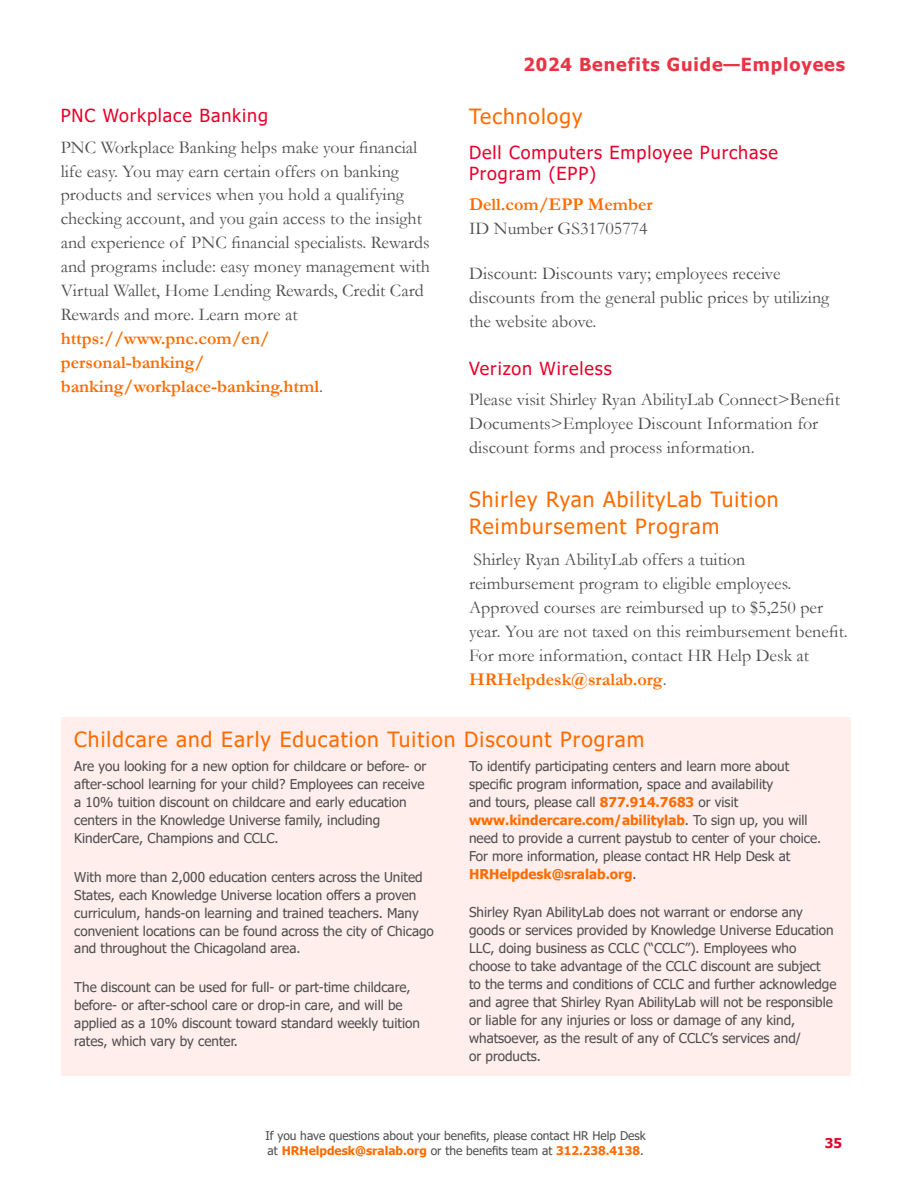
<style>
.page{position:relative;width:918px;height:1188px;background:#fff}
.page>*{position:absolute;margin:0;border:0;box-sizing:border-box;transform-origin:0 0}
.t1{font:21px/27px "Tahoma";letter-spacing:.05em;color:#ff6b00}
.t2{font:18px/24px "Garamond";color:#4d4d4f}
.t3{font:700 18px/24px "Garamond";color:#ff6b00}
.t4{font:18px/21px "Tahoma";letter-spacing:.05em;color:#e8002a}
.t5{font:700 18px "Tahoma";letter-spacing:.05em;color:#e93445}
.t6{font:13.5px/18px "Tahoma";color:#4d4d4f}
.t7{font:700 13.5px "Tahoma";color:#e8002a}
.t8{font:12px/15px "Tahoma";color:#4d4d4f}
.s1{font-weight:400;color:#4d4d4f}
.s2{font-weight:700;color:#ff6b00}
</style>
<div class="page">
<div style="left:61px;top:717px;width:789px;height:359px;background:#ffeeeb"></div>
<h2 class="t4" style="left:61px;top:106px;width:209px">PNC Workplace Banking</h2>
<p class="t2" style="left:61px;top:134px;width:371px">PNC Workplace Banking helps make your financial life easy. You may earn certain offers on banking products and services when you hold a qualifying checking account, and you gain access to the insight and experience of PNC financial specialists. Rewards and programs include: easy money management with Virtual Wallet, Home Lending Rewards, Credit Card Rewards and more. Learn more at</p>
<h2 class="t3" style="left:61px;top:327px;width:264px">https://www.pnc.com/en/ personal-banking/ banking/workplace-banking.html<span class="s1">.</span></h2>
<h2 class="t5" style="left:523px;top:51px;width:323px">2024 Benefits Guide—Employees</h2>
<h1 class="t1" style="left:469px;top:104px;width:115px">Technology</h1>
<h2 class="t4" style="left:469px;top:143px;width:310px">Dell Computers Employee Purchase<br>Program (EPP)</h2>
<h2 class="t3" style="left:469px;top:193px;width:185px">Dell.com/EPP Member</h2>
<h2 class="t2" style="left:469px;top:216px;width:180px">ID Number GS31705774</h2>
<h2 class="t2" style="left:469px;top:260px;width:362px">Discount: Discounts vary; employees receive discounts from the general public prices by utilizing the website above.</h2>
<h2 class="t4" style="left:469px;top:359px;width:144px">Verizon Wireless</h2>
<h2 class="t2" style="left:469px;top:387px;width:372px">Please visit Shirley Ryan AbilityLab Connect&gt;Benefit<br>Documents&gt;Employee Discount Information for discount forms and process information.</h2>
<h1 class="t1" style="left:469px;top:487px;width:311px">Shirley Ryan AbilityLab Tuition<br>Reimbursement Program</h1>
<p class="t2" style="left:469px;top:547px;width:380px">Shirley Ryan AbilityLab offers a tuition reimbursement program to eligible employees.<br>Approved courses are reimbursed up to $5,250 per year. You are not taxed on this reimbursement benefit.<br>For more information, contact HR Help Desk at <span class="s2">HRHelpdesk@sralab.org</span>.</p>
<h1 class="t1" style="left:74px;top:727px;width:572px">Childcare and Early Education Tuition Discount Program</h1>
<p class="t6" style="left:74px;top:758px;width:354px">Are you looking for a new option for childcare or before- or after-school learning for your child? Employees can receive a 10% tuition discount on childcare and early education centers in the Knowledge Universe family, including KinderCare, Champions and CCLC.</p>
<p class="t6" style="left:74px;top:868px;width:361px">With more than 2,000 education centers across the United States, each Knowledge Universe location offers a proven curriculum, hands-on learning and trained teachers. Many convenient locations can be found across the city of Chicago and throughout the Chicagoland area.</p>
<p class="t6" style="left:74px;top:979px;width:347px">The discount can be used for full- or part-time childcare, before- or after-school care or drop-in care, and will be applied as a 10% discount toward standard weekly tuition rates, which vary by center.</p>
<p class="t6" style="left:469px;top:758px;width:351px">To identify participating centers and learn more about specific program information, space and availability<br>and tours, please call <span class="s2">877.914.7683</span> or visit <span class="s2">www.kindercare.com/abilitylab</span>. To sign up, you will need to provide a current paystub to center of your choice.<br>For more information, please contact HR Help Desk at <span class="s2">HRHelpdesk@sralab.org</span>.</p>
<p class="t6" style="left:469px;top:904px;width:369px">Shirley Ryan AbilityLab does not warrant or endorse any goods or services provided by Knowledge Universe Education LLC, doing business as CCLC (“CCLC”). Employees who choose to take advantage of the CCLC discount are subject<br>to the terms and conditions of CCLC and further acknowledge and agree that Shirley Ryan AbilityLab will not be responsible or liable for any injuries or loss or damage of any kind, whatsoever, as the result of any of CCLC’s services and/<br>or products.</p>
<p class="t8" style="left:265px;top:1129px;width:382px">If you have questions about your benefits, please contact HR Help Desk at <span class="s2">HRHelpdesk@sralab.org</span> or the benefits team at <span class="s2">312.238.4138</span>.</p>
<p class="t7" style="left:825px;top:1134px;width:19px">35</p>
</div>
